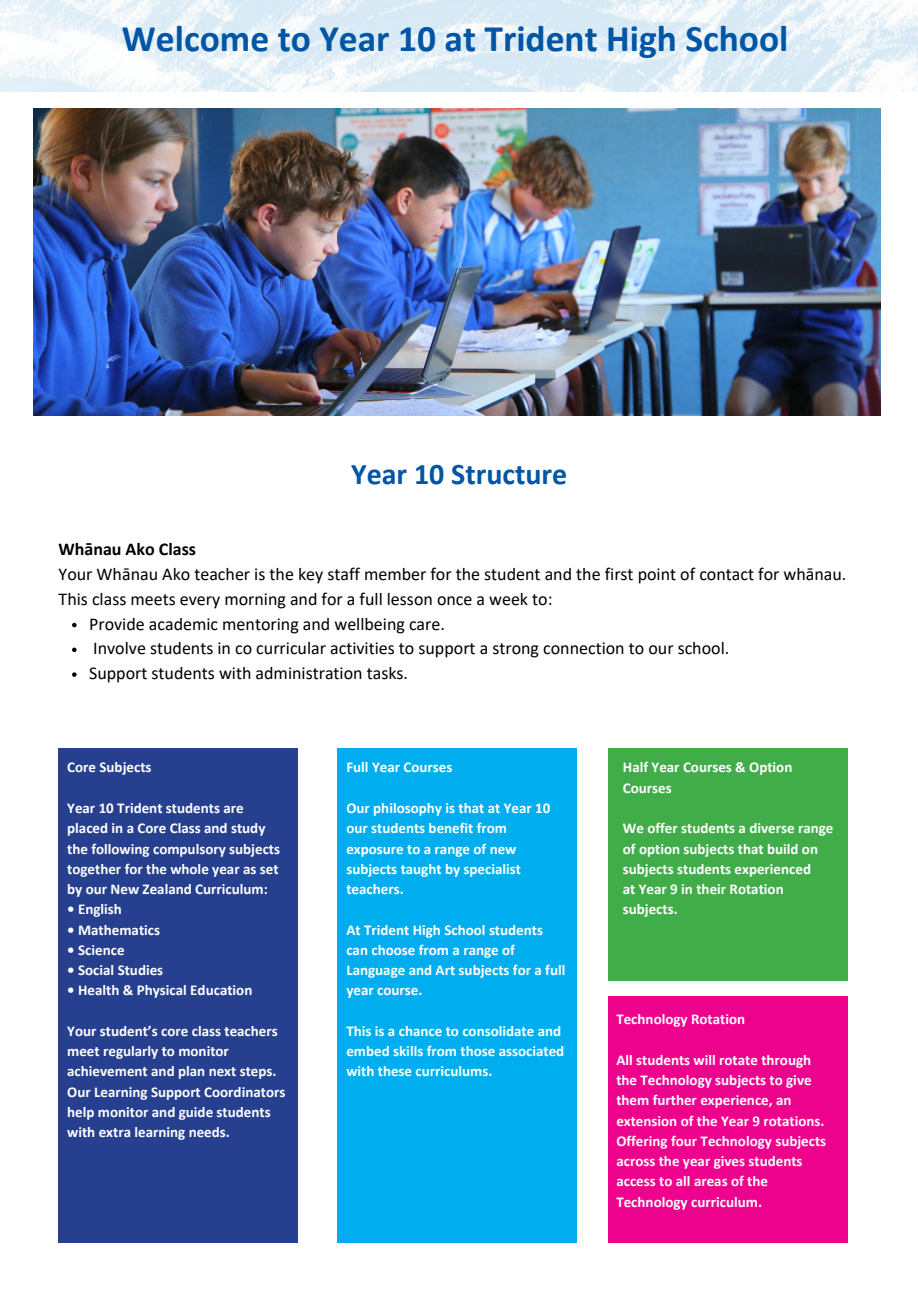
<style>
.page{position:relative;width:918px;height:1289px;background:#fff}
.page>*{position:absolute;margin:0;border:0;box-sizing:border-box;transform-origin:0 0}
.t1{font:700 37.5px "Calibri";color:#0055a5}
.t2{font:700 30px "Calibri";color:#0055a5}
.t3{font:18px/24.8px "Calibri";color:#000}
.t4{font:700 18px "Calibri";color:#000}
.t5{font:700 15px/20.2px "Calibri";color:#fff}
</style>
<div class="page">
<img style="left:0;top:0;width:918px;height:91px">
<div style="left:59px;top:748px;width:239px;height:494px;background:#26408f"></div>
<div style="left:337px;top:748px;width:240px;height:494px;background:#00aeef"></div>
<div style="left:608px;top:748px;width:240px;height:494px;background:#40ad49"></div>
<div style="left:608px;top:983px;width:240px;height:259px;background:#ec028c"></div>
<div style="left:587px;top:980px;width:276px;height:15px;background:#fff"></div>
<img style="left:34px;top:108px;width:847px;height:307px">
<svg style="left:72px;top:622px;width:5px;height:5px"></svg>
<svg style="left:72px;top:647px;width:5px;height:5px"></svg>
<svg style="left:72px;top:672px;width:5px;height:4px"></svg>
<p class="t1" style="left:122px;top:23px;width:668px">Welcome to Year 10 at Trident High School</p>
<p class="t2" style="left:351px;top:462px;width:218px">Year 10 Structure</p>
<p class="t4" style="left:59px;top:541px;width:139px">Whānau Ako Class</p>
<p class="t3" style="left:59px;top:563px;width:789px">Your Whānau Ako teacher is the key staff member for the student and the first point of contact for whānau.<br>This class meets every morning and for a full lesson once a week to:</p>
<p class="t3" style="left:89px;top:612px;width:357px">Provide academic mentoring and wellbeing care.</p>
<p class="t3" style="left:93px;top:637px;width:638px">Involve students in co curricular activities to support a strong connection to our school.</p>
<p class="t3" style="left:89px;top:662px;width:321px">Support students with administration tasks.</p>
<p class="t5" style="left:67px;top:758px;width:86px">Core Subjects</p>
<p class="t5" style="left:67px;top:799px;width:214px">Year 10 Trident students are placed in a Core Class and study the following compulsory subjects together for the whole year as set by our New Zealand Curriculum:</p>
<p class="t5" style="left:67px;top:900px;width:56px">• English</p>
<p class="t5" style="left:67px;top:920px;width:94px">• Mathematics</p>
<p class="t5" style="left:67px;top:940px;width:59px">• Science</p>
<p class="t5" style="left:67px;top:961px;width:98px">• Social Studies</p>
<p class="t5" style="left:67px;top:981px;width:187px">• Health &amp; Physical Education</p>
<p class="t5" style="left:67px;top:1021px;width:212px">Your student’s core class teachers meet regularly to monitor achievement and plan next steps.</p>
<p class="t5" style="left:67px;top:1082px;width:220px">Our Learning Support Coordinators help monitor and guide students with extra learning needs.</p>
<p class="t5" style="left:346px;top:758px;width:108px">Full Year Courses</p>
<p class="t5" style="left:346px;top:799px;width:205px">Our philosophy is that at Year 10 our students benefit from exposure to a range of new subjects taught by specialist teachers.</p>
<p class="t5" style="left:346px;top:920px;width:221px">At Trident High School students can choose from a range of<br>Language and Art subjects for a full year course.</p>
<p class="t5" style="left:346px;top:1021px;width:219px">This is a chance to consolidate and embed skills from those associated with these curriculums.</p>
<p class="t5" style="left:623px;top:758px;width:171px">Half Year Courses &amp; Option</p>
<p class="t5" style="left:623px;top:778px;width:50px">Courses</p>
<p class="t5" style="left:623px;top:819px;width:212px">We offer students a diverse range</p>
<p class="t5" style="left:623px;top:839px;width:197px">of option subjects that build on</p>
<p class="t5" style="left:623px;top:859px;width:190px">subjects students experienced</p>
<p class="t5" style="left:623px;top:880px;width:162px">at Year 9 in their Rotation</p>
<p class="t5" style="left:623px;top:900px;width:56px">subjects.</p>
<p class="t5" style="left:616px;top:1010px;width:130px">Technology Rotation</p>
<p class="t5" style="left:616px;top:1050px;width:211px">All students will rotate through the Technology subjects to give them further experience, an extension of the Year 9 rotations.<br>Offering four Technology subjects across the year gives students access to all areas of the<br>Technology curriculum.</p>
</div>
